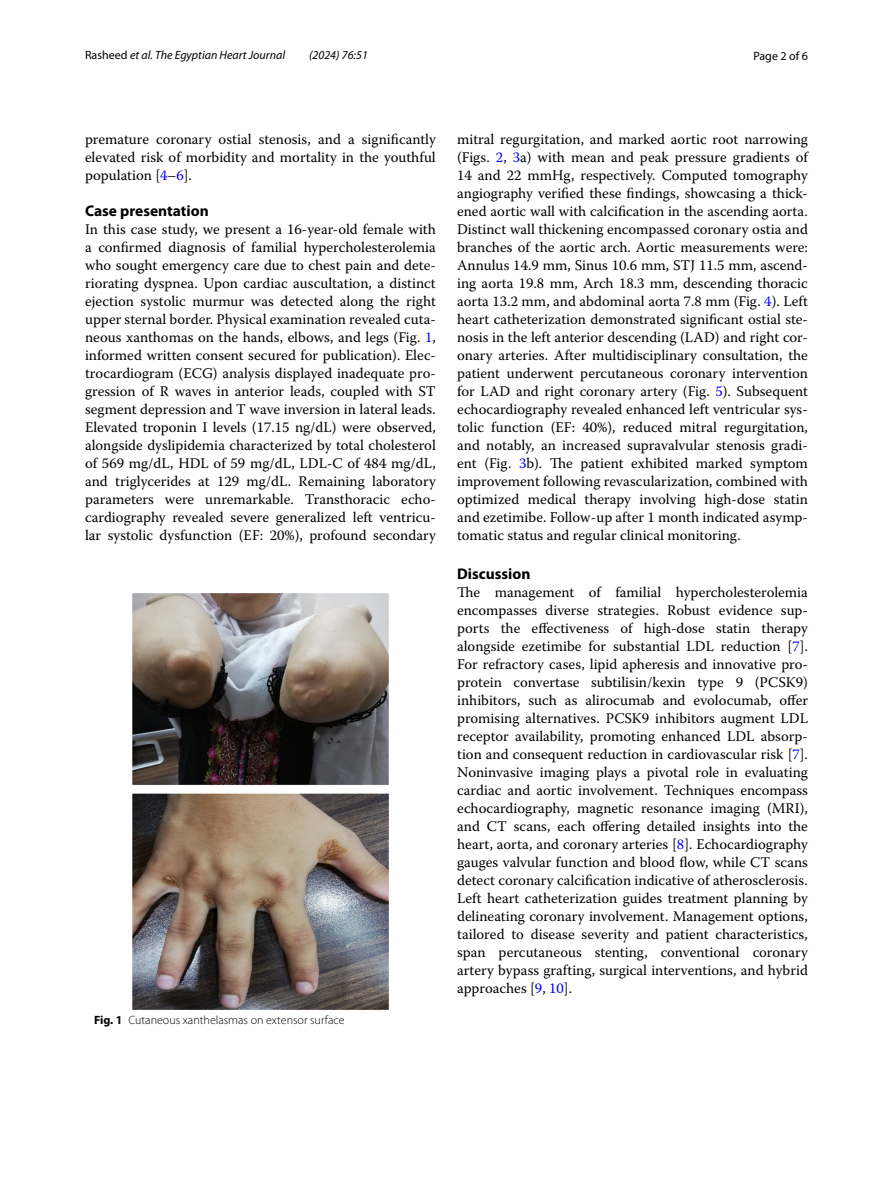
<style>
.page{position:relative;width:893px;height:1187px;background:#fff}
.page>*{position:absolute;margin:0;border:0;box-sizing:border-box;transform-origin:0 0}
.t1{font:700 15.45px "Myriad Pro";color:#000}
.t2{font:14.7px/18px "Warnock Pro";color:#000;text-align:justify}
.t3{font:italic 12px "Myriad Pro";color:#000}
.t4{font:300 12px "Myriad Pro";color:#000}
.t5{font:12px "Myriad Pro";color:#000}
.s1{font-style:normal}
.s2{color:#00f}
.s3{font-weight:700}
</style>
<div class="page">
<img style="left:133px;top:593px;width:255px;height:415px">
<p class="t3" style="left:85px;top:48px;width:202px"><span class="s1">Rasheed</span> et al. The Egyptian Heart Journal</p>
<p class="t3" style="left:309px;top:48px;width:60px">(2024) 76:51</p>
<p class="t5" style="left:753px;top:48px;width:56px">Page 2 of 6</p>
<p class="t2" style="left:85px;top:130px;width:352px">premature coronary ostial stenosis, and a significantly elevated risk of morbidity and mortality in the youthful population [<span class="s2">4</span>–<span class="s2">6</span>].</p>
<p class="t1" style="left:85px;top:200px;width:125px">Case presentation</p>
<p class="t2" style="left:85px;top:220px;width:352px">In this case study, we present a 16-year-old female with a confirmed diagnosis of familial hypercholesterolemia who sought emergency care due to chest pain and dete&shy;riorating dyspnea. Upon cardiac auscultation, a distinct ejection systolic murmur was detected along the right upper sternal border. Physical examination revealed cuta&shy;neous xanthomas on the hands, elbows, and legs (Fig. <span class="s2">1</span>, informed written consent secured for publication). Elec&shy;trocardiogram (ECG) analysis displayed inadequate pro&shy;gression of R waves in anterior leads, coupled with ST segment depression and T wave inversion in lateral leads.<br>Elevated troponin I levels (17.15 ng/dL) were observed, alongside dyslipidemia characterized by total cholesterol of 569 mg/dL, HDL of 59 mg/dL, LDL-C of 484 mg/dL, and triglycerides at 129 mg/dL. Remaining laboratory parameters were unremarkable. Transthoracic echo&shy;cardiography revealed severe generalized left ventricu&shy;lar systolic dysfunction (EF: 20%), profound secondary</p>
<p class="t4" style="left:94px;top:1013px;width:252px"><span class="s3">Fig. 1</span> Cutaneous xanthelasmas on extensor surface</p>
<p class="t2" style="left:457px;top:130px;width:352px">mitral regurgitation, and marked aortic root narrowing (Figs. <span class="s2">2</span>, <span class="s2">3</span>a) with mean and peak pressure gradients of 14 and 22 mmHg, respectively. Computed tomography angiography verified these findings, showcasing a thick&shy;ened aortic wall with calcification in the ascending aorta.<br>Distinct wall thickening encompassed coronary ostia and branches of the aortic arch. Aortic measurements were:<br>Annulus 14.9 mm, Sinus 10.6 mm, STJ 11.5 mm, ascend&shy;ing aorta 19.8 mm, Arch 18.3 mm, descending thoracic aorta 13.2 mm, and abdominal aorta 7.8 mm (Fig. <span class="s2">4</span>). Left heart catheterization demonstrated significant ostial ste&shy;nosis in the left anterior descending (LAD) and right cor&shy;onary arteries. After multidisciplinary consultation, the patient underwent percutaneous coronary intervention for LAD and right coronary artery (Fig. <span class="s2">5</span>). Subsequent echocardiography revealed enhanced left ventricular sys&shy;tolic function (EF: 40%), reduced mitral regurgitation, and notably, an increased supravalvular stenosis gradi&shy;ent (Fig. <span class="s2">3</span>b). The patient exhibited marked symptom improvement following revascularization, combined with optimized medical therapy involving high-dose statin and ezetimibe. Follow-up after 1 month indicated asymp&shy;tomatic status and regular clinical monitoring.</p>
<p class="t1" style="left:457px;top:563px;width:75px">Discussion</p>
<p class="t2" style="left:457px;top:582px;width:352px">The management of familial hypercholesterolemia encompasses diverse strategies. Robust evidence sup&shy;ports the effectiveness of high-dose statin therapy alongside ezetimibe for substantial LDL reduction [<span class="s2">7</span>].<br>For refractory cases, lipid apheresis and innovative pro&shy;protein convertase subtilisin/kexin type 9 (PCSK9) inhibitors, such as alirocumab and evolocumab, offer promising alternatives. PCSK9 inhibitors augment LDL receptor availability, promoting enhanced LDL absorp&shy;tion and consequent reduction in cardiovascular risk [<span class="s2">7</span>].<br>Noninvasive imaging plays a pivotal role in evaluating cardiac and aortic involvement. Techniques encompass echocardiography, magnetic resonance imaging (MRI), and CT scans, each offering detailed insights into the heart, aorta, and coronary arteries [<span class="s2">8</span>]. Echocardiography gauges valvular function and blood flow, while CT scans detect coronary calcification indicative of atherosclerosis.<br>Left heart catheterization guides treatment planning by delineating coronary involvement. Management options, tailored to disease severity and patient characteristics, span percutaneous stenting, conventional coronary artery bypass grafting, surgical interventions, and hybrid approaches [<span class="s2">9</span>, <span class="s2">10</span>].</p>
</div>
